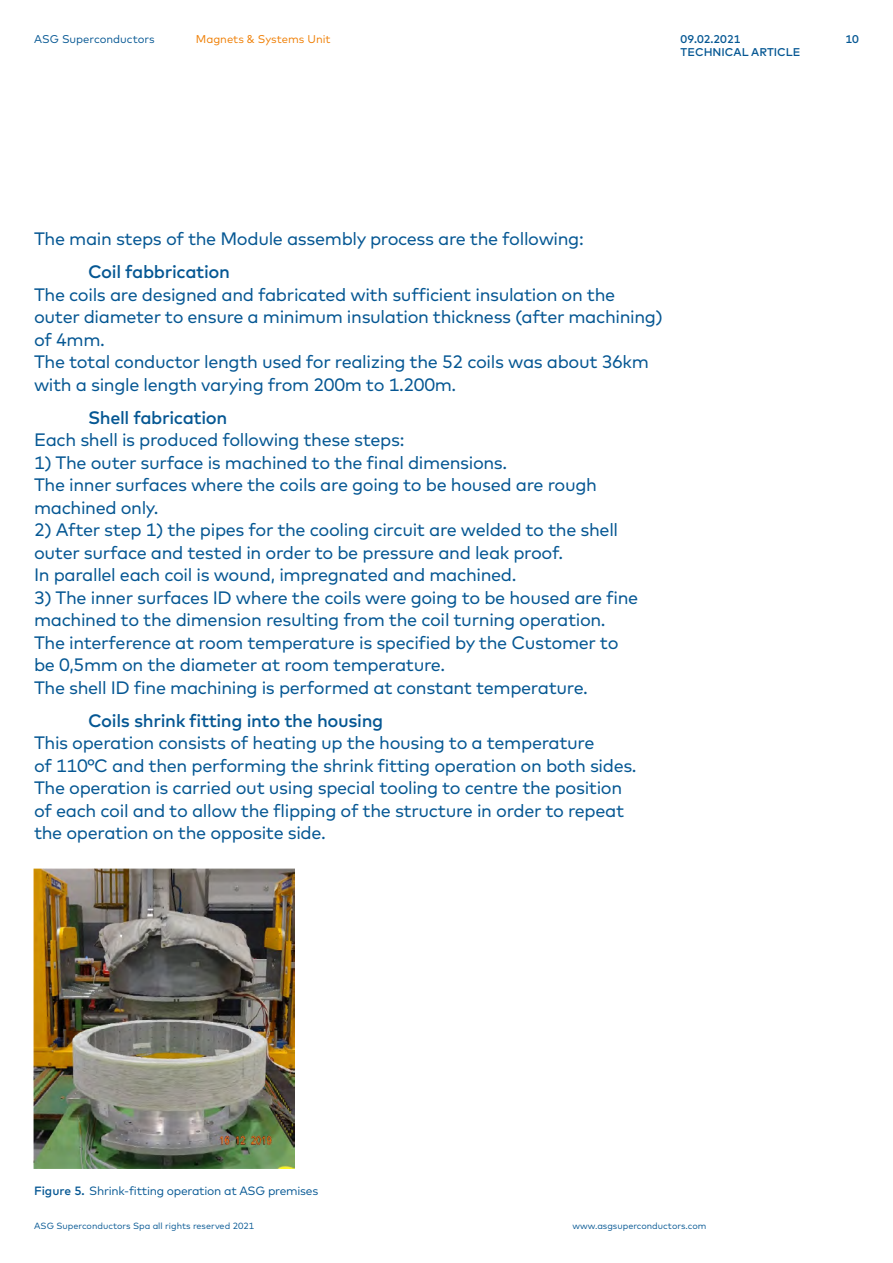
<style>
.page{position:relative;width:893px;height:1263px;background:#fff}
.page>*{position:absolute;margin:0;border:0;box-sizing:border-box;transform-origin:0 0}
.t1{font:18px/22.5px "Mark";letter-spacing:-.02em;color:#055793}
.t2{font:500 18px "Mark";letter-spacing:-.02em;color:#055793}
.t3{font:12px "Mark";letter-spacing:-.02em;color:#055793}
.t4{font:500 11.25px/13.5px "Mark";color:#055793}
.t5{font:11.25px "Mark";color:#ef7d00}
.t6{font:11.25px "Mark";color:#055793}
.t7{font:9px "Mark";color:#055793}
.s1{font-weight:500}
</style>
<div class="page">
<img style="left:33px;top:868px;width:262px;height:300px">
<p class="t6" style="left:34px;top:32px;width:122px">ASG Superconductors</p>
<p class="t4" style="left:681px;top:32px;width:121px">09.02.2021<br>TECHNICAL ARTICLE</p>
<p class="t5" style="left:196px;top:32px;width:136px">Magnets &amp; Systems Unit</p>
<p class="t4" style="left:845px;top:32px;width:15px">10</p>
<p class="t1" style="left:34px;top:228px;width:551px">The main steps of the Module assembly process are the following:</p>
<p class="t2" style="left:88px;top:261px;width:143px">Coil fabbrication</p>
<p class="t1" style="left:34px;top:283px;width:630px">The coils are designed and fabricated with sufficient insulation on the outer diameter to ensure a minimum insulation thickness (after machining) of 4mm.<br>The total conductor length used for realizing the 52 coils was about 36km with a single length varying from 200m to 1.200m.</p>
<p class="t2" style="left:88px;top:407px;width:141px">Shell fabrication</p>
<p class="t1" style="left:34px;top:429px;width:372px">Each shell is produced following these steps:</p>
<p class="t1" style="left:34px;top:451px;width:564px">1) The outer surface is machined to the final dimensions.<br>The inner surfaces where the coils are going to be housed are rough machined only.</p>
<p class="t1" style="left:34px;top:519px;width:586px">2) After step 1) the pipes for the cooling circuit are welded to the shell outer surface and tested in order to be pressure and leak proof.<br>In parallel each coil is wound, impregnated and machined.</p>
<p class="t1" style="left:34px;top:586px;width:606px">3) The inner surfaces ID where the coils were going to be housed are fine machined to the dimension resulting from the coil turning operation.<br>The interference at room temperature is specified by the Customer to be 0,5mm on the diameter at room temperature.<br>The shell ID fine machining is performed at constant temperature.</p>
<p class="t2" style="left:88px;top:710px;width:297px">Coils shrink fitting into the housing</p>
<p class="t1" style="left:34px;top:732px;width:604px">This operation consists of heating up the housing to a temperature<br>of 110°C and then performing the shrink fitting operation on both sides.<br>The operation is carried out using special tooling to centre the position of each coil and to allow the flipping of the structure in order to repeat the operation on the opposite side.</p>
<p class="t3" style="left:34px;top:1183px;width:286px"><span class="s1">Figure 5.</span> Shrink-fitting operation at ASG premises</p>
<p class="t7" style="left:34px;top:1221px;width:222px">ASG Superconductors Spa all rights reserved 2021</p>
<p class="t7" style="left:572px;top:1221px;width:135px">www.asgsuperconductors.com</p>
</div>
